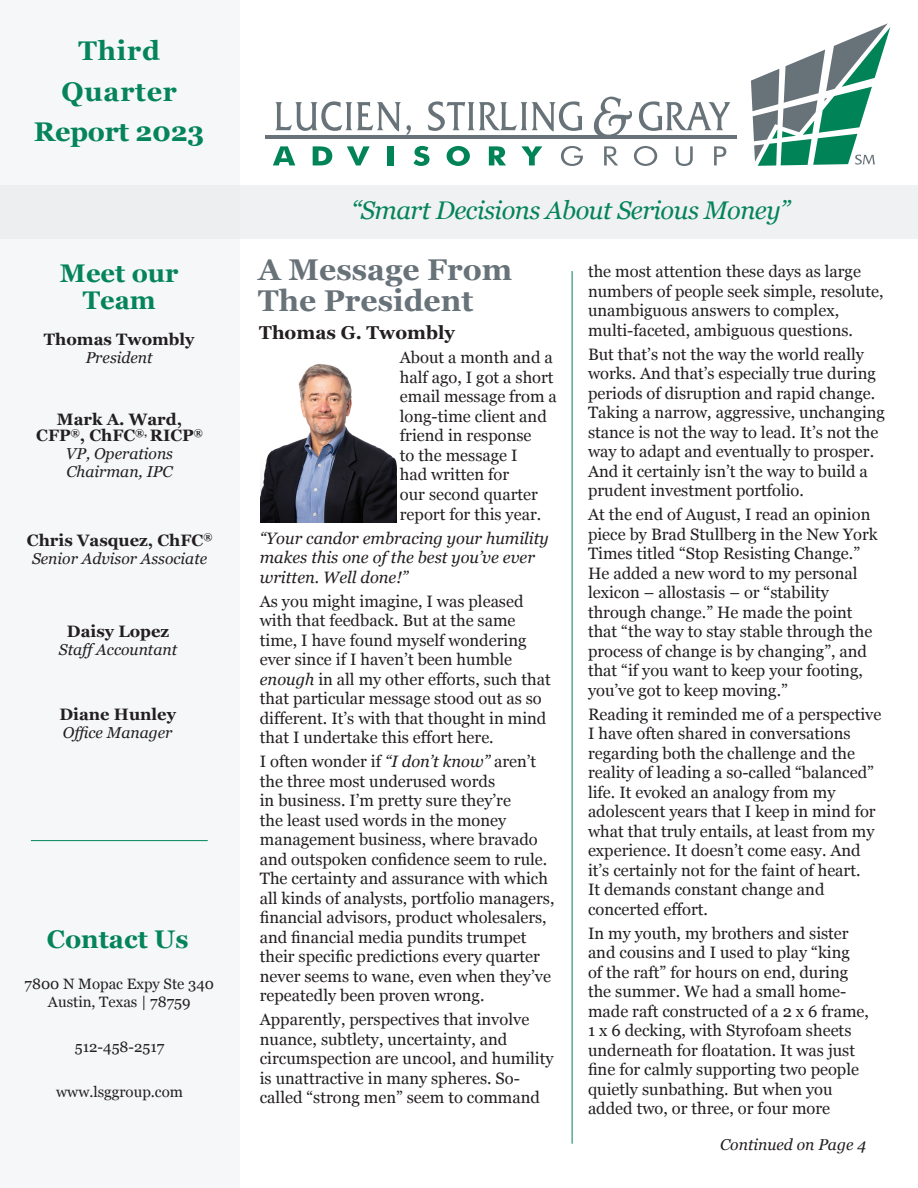
<style>
.page{position:relative;width:918px;height:1188px;background:#fff}
.page>*{position:absolute;margin:0;border:0;box-sizing:border-box;transform-origin:0 0}
.t1{font:700 30px/31.5px "Georgia";color:#687279}
.t2{font:700 27px/40.5px "Georgia";letter-spacing:.03em;color:#048458;text-align:center}
.t3{font:italic 25.5px "Georgia";letter-spacing:-.02em;color:#048458}
.t4{font:700 25.5px/27px "Georgia";color:#048458;text-align:center}
.t5{font:700 18.6px "Georgia";color:#231f20}
.t6{font:16.5px/19.5px "Georgia";color:#231f20}
.t7{font:italic 16.5px/19.5px "Georgia";color:#231f20}
.t8{font:700 16.5px/16.5px "Georgia";color:#231f20;text-align:center}
.t9{font:italic 15.75px/18px "Georgia";color:#231f20}
.t10{font:15px/18px "Georgia";color:#231f20;text-align:center}
.s1{font-style:italic}
</style>
<div class="page">
<svg style="left:561px;top:146px;width:22px;height:20px"></svg>
<svg style="left:604px;top:146px;width:14px;height:19px"></svg>
<svg style="left:634px;top:146px;width:23px;height:20px"></svg>
<svg style="left:676px;top:146px;width:17px;height:20px"></svg>
<svg style="left:714px;top:146px;width:12px;height:19px"></svg>
<svg style="left:593px;top:97px;width:39px;height:38px"></svg>
<hr style="left:265px;top:135px;width:472px;height:4px;background:#687379">
<svg style="left:275px;top:101px;width:136px;height:34px"></svg>
<svg style="left:428px;top:101px;width:154px;height:31px"></svg>
<svg style="left:639px;top:101px;width:91px;height:30px"></svg>
<svg style="left:273px;top:146px;width:22px;height:19px"></svg>
<svg style="left:313px;top:146px;width:19px;height:19px"></svg>
<svg style="left:347px;top:146px;width:23px;height:19px"></svg>
<div style="left:388px;top:146px;width:6px;height:19px;background:#008457"></div>
<svg style="left:413px;top:146px;width:17px;height:20px"></svg>
<svg style="left:447px;top:146px;width:23px;height:20px"></svg>
<svg style="left:489px;top:146px;width:17px;height:19px"></svg>
<svg style="left:521px;top:146px;width:21px;height:19px"></svg>
<svg style="left:751px;top:23px;width:139px;height:143px"></svg>
<div style="left:0;top:0;width:240px;height:1188px;background:#f5f7f9"></div>
<div style="left:0;top:185px;width:918px;height:54px;background:#f0f1f2"></div>
<hr style="left:31px;top:840px;width:177px;height:1px;background:#008457">
<hr style="left:572px;top:271px;width:1px;height:873px;background:#008457">
<img style="left:260px;top:363px;width:137px;height:160px">
<h2 class="t2" style="left:34px;top:29px;width:172px">Third<br>Quarter<br>Report 2023</h2>
<h3 class="t3" style="left:352px;top:192px;width:440px">“Smart Decisions About Serious Money”</h3>
<h3 class="t4" style="left:60px;top:258px;width:120px">Meet our<br>Team</h3>
<h1 class="t1" style="left:258px;top:252px;width:256px">A Message From<br>The President</h1>
<p class="t8" style="left:44px;top:330px;width:152px">Thomas Twombly</p>
<p class="t9" style="left:86px;top:348px;width:69px">President</p>
<p class="t8" style="left:36px;top:410px;width:168px">Mark A. Ward,<br>CFP<sup>®</sup>, ChFC<sup>®,</sup> RICP<sup>®</sup></p>
<p class="t9" style="left:66px;top:444px;width:109px">VP, Operations<br>Chairman, IPC</p>
<p class="t8" style="left:27px;top:531px;width:187px">Chris Vasquez, ChFC<sup>®</sup></p>
<p class="t9" style="left:32px;top:549px;width:177px">Senior Advisor Associate</p>
<p class="t8" style="left:67px;top:622px;width:104px">Daisy Lopez</p>
<p class="t9" style="left:59px;top:640px;width:120px">Staff Accountant</p>
<p class="t8" style="left:60px;top:706px;width:118px">Diane Hunley</p>
<p class="t9" style="left:63px;top:723px;width:111px">Office Manager</p>
<h3 class="t4" style="left:47px;top:924px;width:143px">Contact Us</h3>
<p class="t10" style="left:25px;top:974px;width:191px">7800 N Mopac Expy Ste 340<br>Austin, Texas | 78759</p>
<p class="t10" style="left:75px;top:1038px;width:91px">512-458-2517</p>
<p class="t10" style="left:56px;top:1082px;width:128px">www.lsggroup.com</p>
<p class="t5" style="left:259px;top:318px;width:197px">Thomas G. Twombly</p>
<p class="t6" style="left:400px;top:347px;width:158px">About a month and a half ago, I got a short email message from a long-time client and friend in response<br>to the message I<br>had written for<br>our second quarter report for this year.</p>
<p class="t7" style="left:260px;top:527px;width:291px">“Your candor embracing your humility makes this one of the best you’ve ever written. Well done!”</p>
<p class="t6" style="left:260px;top:590px;width:292px">As you might imagine, I was pleased with that feedback. But at the same time, I have found myself wondering ever since if I haven’t been humble <span class="s1">enough</span> in all my other efforts, such that that particular message stood out as so different. It’s with that thought in mind that I undertake this effort here.</p>
<p class="t6" style="left:260px;top:751px;width:296px">I often wonder if <span class="s1">“I don’t know”</span> aren’t the three most underused words<br>in business. I’m pretty sure they’re<br>the least used words in the money management business, where bravado and outspoken confidence seem to rule.<br>The certainty and assurance with which all kinds of analysts, portfolio managers, financial advisors, product wholesalers, and financial media pundits trumpet their specific predictions every quarter never seems to wane, even when they’ve repeatedly been proven wrong.</p>
<p class="t6" style="left:260px;top:1009px;width:295px">Apparently, perspectives that involve nuance, subtlety, uncertainty, and circumspection are uncool, and humility is unattractive in many spheres. So&shy;called “strong men” seem to command</p>
<p class="t6" style="left:588px;top:261px;width:297px">the most attention these days as large numbers of people seek simple, resolute, unambiguous answers to complex, multi-faceted, ambiguous questions.</p>
<p class="t6" style="left:588px;top:344px;width:298px">But that’s not the way the world really works. And that’s especially true during periods of disruption and rapid change.<br>Taking a narrow, aggressive, unchanging stance is not the way to lead. It’s not the way to adapt and eventually to prosper.<br>And it certainly isn’t the way to build a prudent investment portfolio.</p>
<p class="t6" style="left:588px;top:504px;width:291px">At the end of August, I read an opinion piece by Brad Stullberg in the New York Times titled “Stop Resisting Change.” He added a new word to my personal lexicon – allostasis – or “stability through change.” He made the point that “the way to stay stable through the process of change is by changing”, and that “if you want to keep your footing, you’ve got to keep moving.”</p>
<p class="t6" style="left:588px;top:704px;width:295px">Reading it reminded me of a perspective I have often shared in conversations regarding both the challenge and the reality of leading a so-called “balanced” life. It evoked an analogy from my adolescent years that I keep in mind for what that truly entails, at least from my experience. It doesn’t come easy. And it’s certainly not for the faint of heart.<br>It demands constant change and concerted effort.</p>
<p class="t6" style="left:588px;top:923px;width:282px">In my youth, my brothers and sister and cousins and I used to play “king<br>of the raft” for hours on end, during the summer. We had a small home&shy;made raft constructed of a 2 x 6 frame, 1 x 6 decking, with Styrofoam sheets underneath for floatation. It was just fine for calmly supporting two people quietly sunbathing. But when you added two, or three, or four more</p>
<p class="t9" style="left:720px;top:1135px;width:147px">Continued on Page 4</p>
</div>
